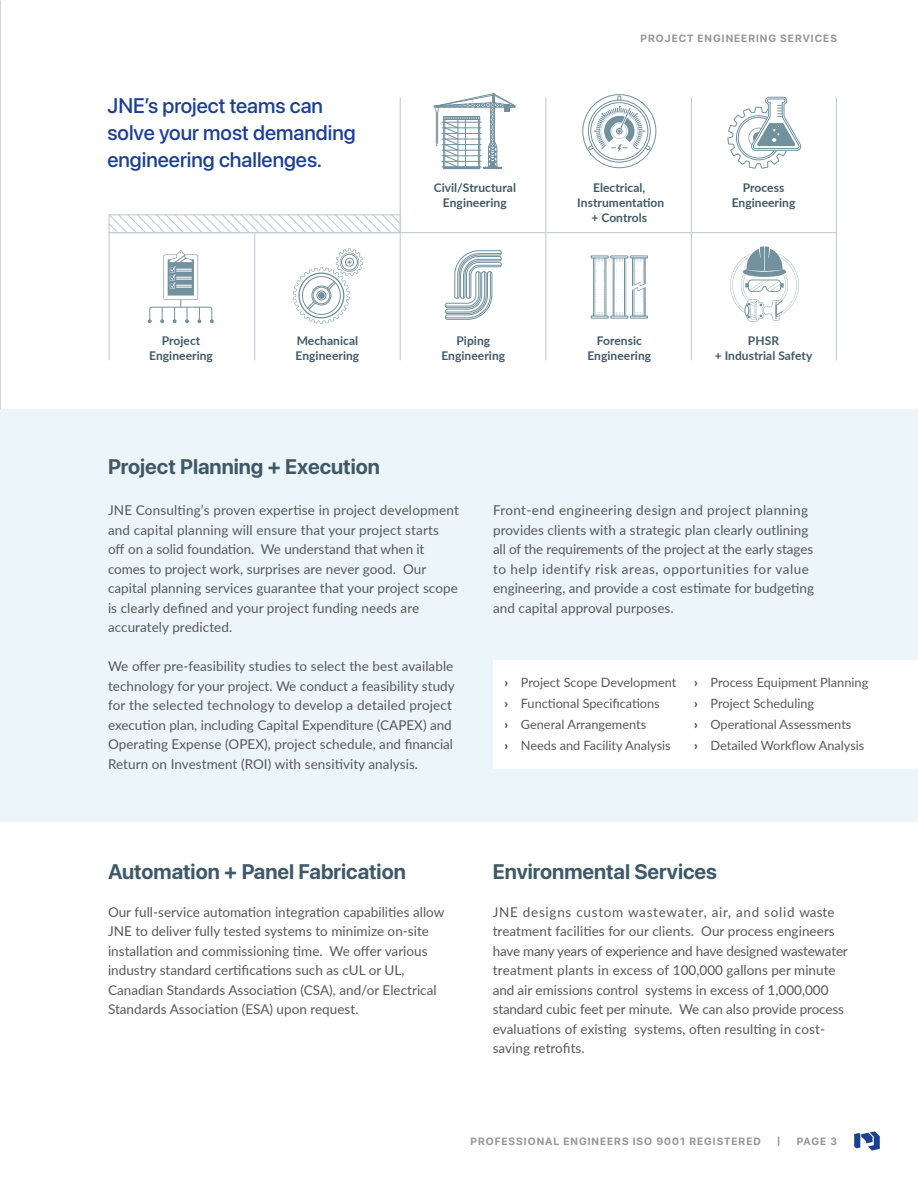
<style>
.page{position:relative;width:918px;height:1188px;background:#fff}
.page>*{position:absolute;margin:0;border:0;box-sizing:border-box;transform-origin:0 0}
.t1{font:700 21px "SF Pro Display";color:#405968}
.t2{font:500 21px/27px "SF Pro Display";color:#1b3f94}
.Body{font:13.5px/19.5px "Lato";color:#57585a}
.t3{font:12.75px "Lato";color:#57585a}
.Captions{font:700 12px/15px "Lato";letter-spacing:.005em;color:#405968;text-align:center}
.Body-2{font:700 10.5px "SF Pro Display";letter-spacing:.1em;color:#939598}
.s1{font-weight:900}
</style>
<div class="page">
<svg style="left:854px;top:1131px;width:26px;height:19px"></svg>
<div style="left:0;top:409px;width:918px;height:413px;background:#ecf5fa"></div>
<div style="left:493px;top:660px;width:425px;height:109px;background:#fff"></div>
<hr style="left:0;top:822px;width:1px;height:366px;background:#ecf5fa">
<img style="left:0;top:0;width:1px;height:409px">
<svg style="left:434px;top:93px;width:82px;height:76px"></svg>
<div style="left:582px;top:94px;width:74px;height:74px;border:1px solid #71919e;border-radius:50%"></div>
<svg style="left:588px;top:96px;width:62px;height:57px"></svg>
<svg style="left:445px;top:250px;width:57px;height:70px"></svg>
<svg style="left:148px;top:250px;width:66px;height:73px"></svg>
<svg style="left:730px;top:247px;width:69px;height:74px"></svg>
<svg style="left:727px;top:97px;width:75px;height:72px"></svg>
<svg style="left:591px;top:256px;width:57px;height:62px"></svg>
<svg style="left:293px;top:249px;width:70px;height:75px"></svg>
<hr style="left:400px;top:97px;width:1px;height:263px;background:#c3cdd4">
<hr style="left:254px;top:233px;width:1px;height:127px;background:#c3cdd4">
<hr style="left:545px;top:97px;width:1px;height:263px;background:#c3cdd4">
<hr style="left:109px;top:232px;width:728px;height:1px;background:#c3cdd4">
<hr style="left:691px;top:97px;width:1px;height:263px;background:#c3cdd4">
<hr style="left:836px;top:97px;width:1px;height:263px;background:#c3cdd4">
<hr style="left:109px;top:233px;width:1px;height:127px;background:#c3cdd4">
<svg style="left:108px;top:213px;width:294px;height:22px"></svg>
<div style="left:109px;top:214px;width:292px;height:19px;border:1px solid #c3cdd4"></div>
<p class="t2" style="left:107px;top:92px;width:250px">JNE’s project teams can solve your most demanding engineering challenges.</p>
<p class="Captions" style="left:162px;top:333px;width:40px">Project</p>
<p class="Captions" style="left:149px;top:348px;width:65px">Engineering</p>
<p class="Captions" style="left:297px;top:333px;width:63px">Mechanical</p>
<p class="Captions" style="left:296px;top:348px;width:65px">Engineering</p>
<p class="t1" style="left:108px;top:455px;width:273px">Project Planning + Execution</p>
<p class="Captions" style="left:434px;top:180px;width:84px">Civil/Structural</p>
<p class="Captions" style="left:443px;top:195px;width:65px">Engineering</p>
<p class="Captions" style="left:456px;top:333px;width:35px">Piping</p>
<p class="Captions" style="left:441px;top:348px;width:65px">Engineering</p>
<p class="Body-2" style="left:641px;top:32px;width:198px">PROJECT ENGINEERING SERVICES</p>
<p class="Captions" style="left:593px;top:180px;width:54px">Electrical,</p>
<p class="Captions" style="left:577px;top:195px;width:88px">Instrumentation + Controls</p>
<p class="Captions" style="left:597px;top:333px;width:47px">Forensic</p>
<p class="Captions" style="left:587px;top:348px;width:65px">Engineering</p>
<p class="Captions" style="left:743px;top:180px;width:43px">Process</p>
<p class="Captions" style="left:732px;top:195px;width:65px">Engineering</p>
<p class="Captions" style="left:715px;top:333px;width:99px">PHSR<br>+ Industrial Safety</p>
<p class="Body" style="left:108px;top:500px;width:352px">JNE Consulting’s proven expertise in project development and capital planning will ensure that your project starts off on a solid foundation. We understand that when it comes to project work, surprises are never good. Our capital planning services guarantee that your project scope is clearly defined and your project funding needs are accurately predicted.</p>
<p class="Body" style="left:108px;top:656px;width:348px">We offer pre-feasibility studies to select the best available technology for your project. We conduct a feasibility study for the selected technology to develop a detailed project execution plan, including Capital Expenditure (CAPEX) and Operating Expense (OPEX), project schedule, and financial Return on Investment (ROI) with sensitivity analysis.</p>
<p class="Body" style="left:493px;top:500px;width:322px">Front-end engineering design and project planning provides clients with a strategic plan clearly outlining all of the requirements of the project at the early stages to help identify risk areas, opportunities for value engineering, and provide a cost estimate for budgeting and capital approval purposes.</p>
<p class="t3" style="left:504px;top:673px;width:174px"><span class="s1">›</span> Project Scope Development</p>
<p class="t3" style="left:504px;top:694px;width:157px"><span class="s1">›</span> Functional Specifications</p>
<p class="t3" style="left:504px;top:715px;width:143px"><span class="s1">›</span> General Arrangements</p>
<p class="t3" style="left:504px;top:736px;width:168px"><span class="s1">›</span> Needs and Facility Analysis</p>
<p class="t3" style="left:694px;top:673px;width:176px"><span class="s1">›</span> Process Equipment Planning</p>
<p class="t3" style="left:694px;top:694px;width:122px"><span class="s1">›</span> Project Scheduling</p>
<p class="t3" style="left:694px;top:715px;width:159px"><span class="s1">›</span> Operational Assessments</p>
<p class="t3" style="left:694px;top:736px;width:172px"><span class="s1">›</span> Detailed Workflow Analysis</p>
<p class="t1" style="left:108px;top:860px;width:299px">Automation + Panel Fabrication</p>
<p class="t1" style="left:493px;top:860px;width:226px">Environmental Services</p>
<p class="Body" style="left:108px;top:901px;width:338px">Our full-service automation integration capabilities allow JNE to deliver fully tested systems to minimize on-site installation and commissioning time. We offer various industry standard certifications such as cUL or UL, Canadian Standards Association (CSA), and/or Electrical Standards Association (ESA) upon request.</p>
<p class="Body" style="left:493px;top:901px;width:357px">JNE designs custom wastewater, air, and solid waste treatment facilities for our clients. Our process engineers have many years of experience and have designed wastewater treatment plants in excess of 100,000 gallons per minute and air emissions control systems in excess of 1,000,000 standard cubic feet per minute. We can also provide process evaluations of existing systems, often resulting in cost&shy;saving retrofits.</p>
<p class="Body-2" style="left:470px;top:1135px;width:292px">PROFESSIONAL ENGINEERS ISO 9001 REGISTERED</p>
<p class="Body-2" style="left:777px;top:1135px;width:4px">|</p>
<p class="Body-2" style="left:797px;top:1135px;width:42px">PAGE 3</p>
</div>
